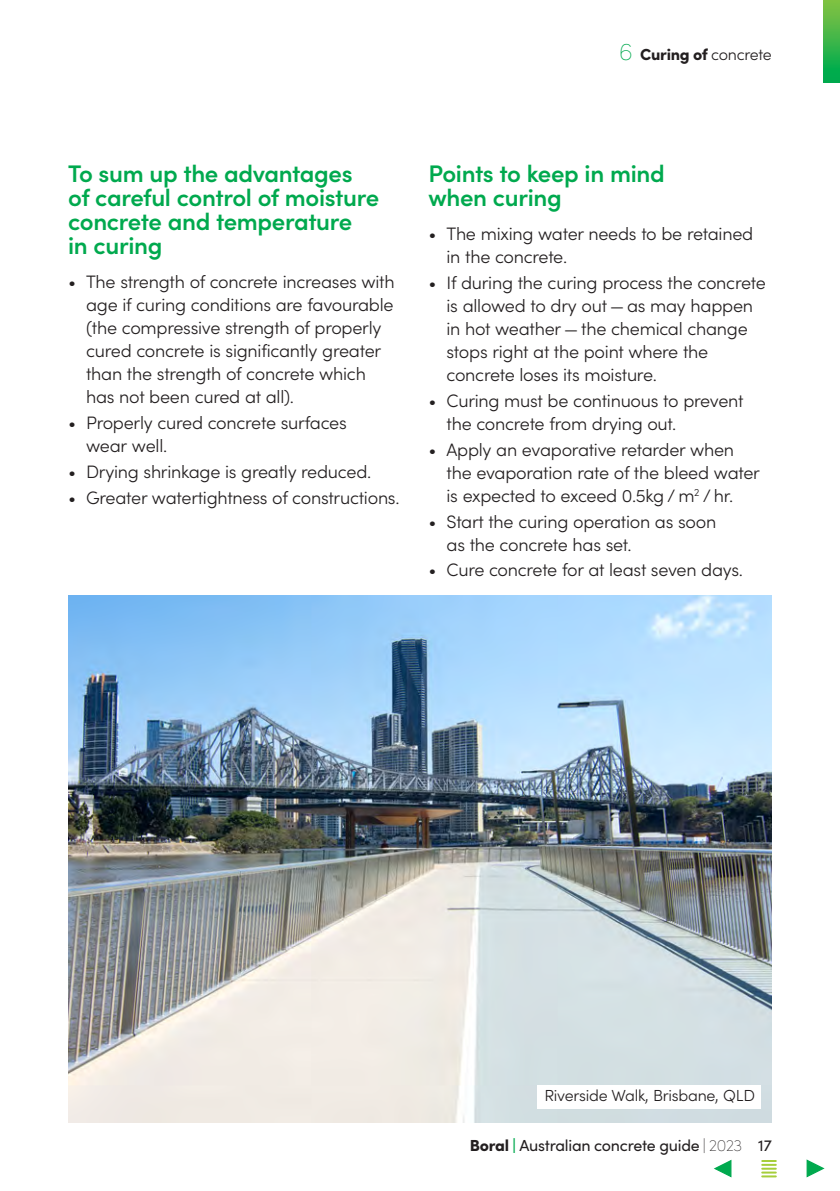
<style>
.page{position:relative;width:840px;height:1191px;background:#fff}
.page>*{position:absolute;margin:0;border:0;box-sizing:border-box;transform-origin:0 0}
.t1{font:600 24px/24px "Sofia Pro";letter-spacing:-.015em;color:#00a94e}
.t2{font:300 18px/23px "Sofia Pro";letter-spacing:-.015em;color:#231f20}
.t3{font:16px "Sofia Pro";letter-spacing:-.015em;color:#231f20}
.t4{font:300 16px "Sofia Pro";letter-spacing:-.015em;color:#231f20}
.t5{font:900 16px "Sofia Pro";letter-spacing:-.015em;color:#231f20}
.s1{font-weight:200;font-size:24px;color:#00a94e}
.s2{font-weight:300}
.s3{font-weight:900}
.s4{font-weight:900;color:#00a94e}
.s5{font-weight:200}
</style>
<div class="page">
<img style="left:68px;top:595px;width:703px;height:527px">
<div style="left:537px;top:1085px;width:223px;height:23px;background:#fff"></div>
<svg style="left:714px;top:1160px;width:17px;height:17px"></svg>
<svg style="left:806px;top:1159px;width:18px;height:19px"></svg>
<svg style="left:761px;top:1160px;width:14px;height:17px"></svg>
<div style="left:822px;top:0;width:17px;height:82px;background:linear-gradient(to bottom,#85c242,#00a94e)"></div>
<p class="t5" style="left:618px;top:41px;width:154px"><span class="s1">6</span> Curing of <span class="s2">concrete</span></p>
<h1 class="t1" style="left:68px;top:160px;width:312px">To sum up the advantages of careful control of moisture concrete and temperature<br>in curing</h1>
<p class="t2" style="left:86px;top:269px;width:310px;text-indent:-18px">• The strength of concrete increases with age if curing conditions are favourable (the compressive strength of properly cured concrete is significantly greater than the strength of concrete which has not been cured at all).</p>
<p class="t2" style="left:86px;top:410px;width:262px;text-indent:-18px">• Properly cured concrete surfaces wear well.</p>
<p class="t2" style="left:68px;top:459px;width:304px">• Drying shrinkage is greatly reduced.</p>
<p class="t2" style="left:68px;top:485px;width:333px">• Greater watertightness of constructions.</p>
<h1 class="t1" style="left:428px;top:160px;width:237px">Points to keep in mind when curing</h1>
<p class="t2" style="left:446px;top:221px;width:308px;text-indent:-18px">• The mixing water needs to be retained in the concrete.</p>
<p class="t2" style="left:446px;top:270px;width:320px;text-indent:-18px">• If during the curing process the concrete is allowed to dry out — as may happen in hot weather — the chemical change stops right at the point where the concrete loses its moisture.</p>
<p class="t2" style="left:446px;top:388px;width:298px;text-indent:-18px">• Curing must be continuous to prevent the concrete from drying out.</p>
<p class="t2" style="left:446px;top:437px;width:315px;text-indent:-18px">• Apply an evaporative retarder when the evaporation rate of the bleed water is expected to exceed 0.5kg / m<sup>2</sup> / hr.</p>
<p class="t2" style="left:446px;top:509px;width:271px;text-indent:-18px">• Start the curing operation as soon as the concrete has set.</p>
<p class="t2" style="left:428px;top:557px;width:316px">• Cure concrete for at least seven days.</p>
<p class="t4" style="left:544px;top:1083px;width:212px">Riverside Walk, Brisbane, QLD</p>
<p class="t3" style="left:469px;top:1134px;width:303px"><span class="s3">Boral</span> <span class="s4">|</span> Australian concrete guide <span class="s5">| 2023</span> 17</p>
</div>
